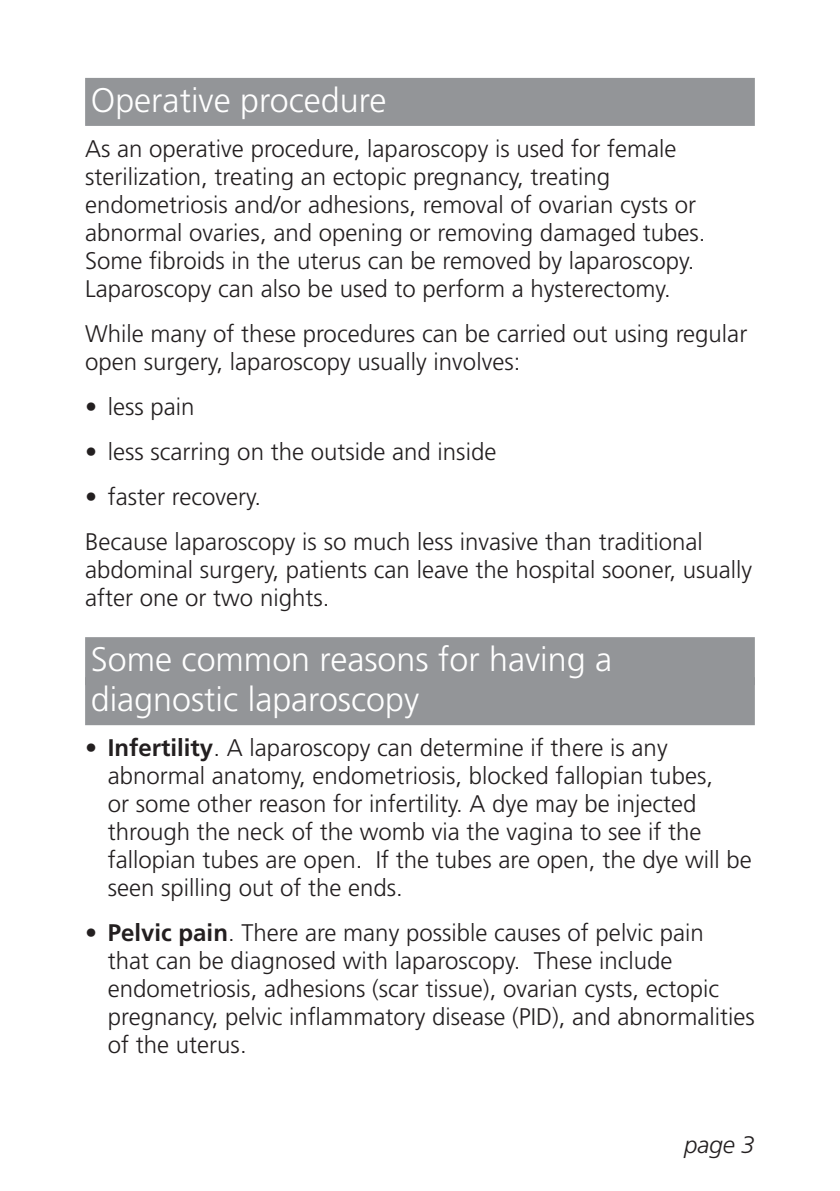
<style>
.page{position:relative;width:840px;height:1191px;background:#fff}
.page>*{position:absolute;margin:0;border:0;box-sizing:border-box;transform-origin:0 0}
.t1{font:300 34px "Frutiger";color:#fff}
.Body_text{font:300 24px/28px "Frutiger";color:#231f20}
.Body_text-2{font:italic 300 24px "Frutiger";color:#231f20}
.s1{font-weight:700}
</style>
<div class="page">
<div style="left:85px;top:78px;width:669px;height:48px;background:#939598"></div>
<div style="left:85px;top:637px;width:669px;height:48px;background:#939598"></div>
<div style="left:85px;top:677px;width:669px;height:48px;background:#939598"></div>
<p class="t1" style="left:91px;top:81px;width:297px">Operative procedure</p>
<p class="Body_text" style="left:85px;top:134px;width:621px">As an operative procedure, laparoscopy is used for female sterilization, treating an ectopic pregnancy, treating endometriosis and/or adhesions, removal of ovarian cysts or abnormal ovaries, and opening or removing damaged tubes.<br>Some fibroids in the uterus can be removed by laparoscopy.<br>Laparoscopy can also be used to perform a hysterectomy.</p>
<p class="Body_text" style="left:85px;top:319px;width:663px">While many of these procedures can be carried out using regular open surgery, laparoscopy usually involves:</p>
<p class="Body_text" style="left:85px;top:392px;width:111px">• less pain</p>
<p class="Body_text" style="left:85px;top:437px;width:412px">• less scarring on the outside and inside</p>
<p class="Body_text" style="left:85px;top:482px;width:177px">• faster recovery.</p>
<p class="Body_text" style="left:85px;top:527px;width:668px">Because laparoscopy is so much less invasive than traditional abdominal surgery, patients can leave the hospital sooner, usually after one or two nights.</p>
<p class="t1" style="left:91px;top:640px;width:522px">Some common reasons for having a</p>
<p class="t1" style="left:91px;top:680px;width:330px">diagnostic laparoscopy</p>
<p class="Body_text" style="left:108px;top:733px;width:645px;text-indent:-23px">• <span class="s1">Infertility</span>. A laparoscopy can determine if there is any abnormal anatomy, endometriosis, blocked fallopian tubes,<br>or some other reason for infertility. A dye may be injected through the neck of the womb via the vagina to see if the fallopian tubes are open. If the tubes are open, the dye will be seen spilling out of the ends.</p>
<p class="Body_text" style="left:108px;top:918px;width:648px;text-indent:-23px">• <span class="s1">Pelvic pain</span>. There are many possible causes of pelvic pain<br>that can be diagnosed with laparoscopy. These include endometriosis, adhesions (scar tissue), ovarian cysts, ectopic pregnancy, pelvic inflammatory disease (PID), and abnormalities of the uterus.</p>
<p class="Body_text-2" style="left:683px;top:1131px;width:72px">page 3</p>
</div>
